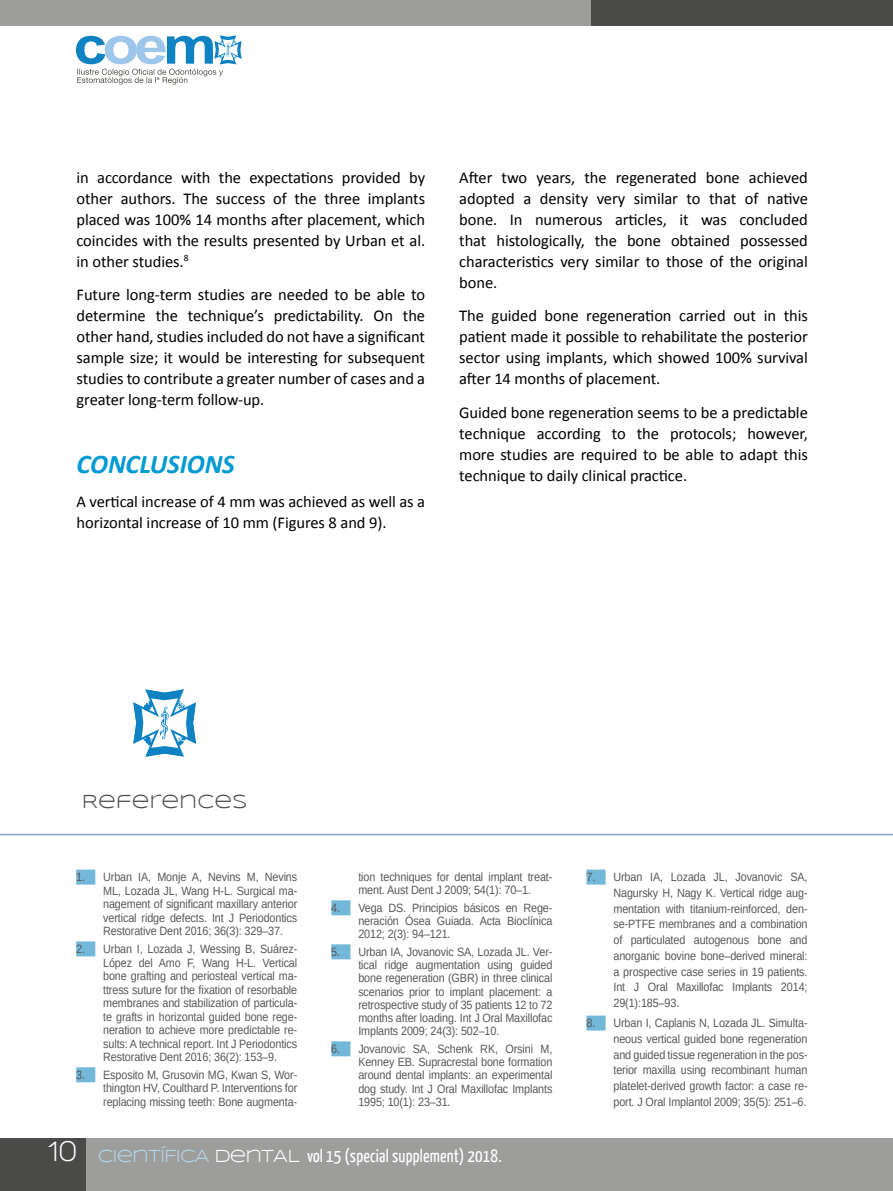
<style>
.page{position:relative;width:893px;height:1191px;background:#fff}
.page>*{position:absolute;margin:0;border:0;box-sizing:border-box;transform-origin:0 0}
.t1{font:italic 700 27px "Calibri";letter-spacing:-.005em;color:#019ad2}
.t2{font:19.5px "Syncopate";color:#4a4a49}
.t3{font:18px "Yanone Kaffeesatz";letter-spacing:.01em;color:#fff}
.t4{font:16.5px/21px "Calibri";letter-spacing:-.005em;color:#000;text-align:justify}
.t5{font:12px/13.5px "Arimo";letter-spacing:-.01em;color:#575756;text-align:justify;scale:.9 1}
.s1{font-family:"Walkway";font-weight:700;font-size:30px}
.s2{font-family:"Syncopate";color:#b3d8ea}
.s3{font-family:"Syncopate"}
</style>
<div class="page">
<div style="left:0;top:1138px;width:893px;height:53px;background:#9d9d9c"></div>
<div style="left:0;top:1138px;width:85px;height:53px;background:#4a4a49"></div>
<div style="left:0;top:0;width:893px;height:25px;background:#9d9d9c"></div>
<div style="left:591px;top:0;width:302px;height:25px;background:#4a4a49"></div>
<svg style="left:76px;top:35px;width:166px;height:50px"></svg>
<div style="left:76px;top:869px;width:19px;height:15px;background:#73b7d9"></div>
<div style="left:76px;top:941px;width:19px;height:15px;background:#73b7d9"></div>
<div style="left:76px;top:1067px;width:19px;height:15px;background:#73b7d9"></div>
<div style="left:331px;top:900px;width:19px;height:15px;background:#73b7d9"></div>
<div style="left:331px;top:944px;width:19px;height:15px;background:#73b7d9"></div>
<div style="left:331px;top:1041px;width:19px;height:15px;background:#73b7d9"></div>
<div style="left:586px;top:869px;width:20px;height:15px;background:#73b7d9"></div>
<div style="left:586px;top:1015px;width:20px;height:15px;background:#73b7d9"></div>
<hr style="left:0;top:834px;width:893px;height:1px;background:#80a4c3">
<svg style="left:133px;top:689px;width:63px;height:68px"></svg>
<h3 class="t4" style="left:77px;top:167px;width:350px">in accordance with the expectations provided by other authors. The success of the three implants placed was 100% 14 months after placement, which coincides with the results presented by Urban et al. in other studies.<sup>8</sup></h3>
<p class="t4" style="left:77px;top:284px;width:350px">Future long-term studies are needed to be able to determine the technique’s predictability. On the other hand, studies included do not have a significant sample size; it would be interesting for subsequent studies to contribute a greater number of cases and a greater long-term follow-up.</p>
<h1 class="t1" style="left:77px;top:447px;width:160px">CONCLUSIONS</h1>
<h3 class="t4" style="left:77px;top:491px;width:350px">A vertical increase of 4 mm was achieved as well as a horizontal increase of 10 mm (Figures 8 and 9).</h3>
<p class="t4" style="left:459px;top:167px;width:350px">After two years, the regenerated bone achieved adopted a density very similar to that of native bone. In numerous articles, it was concluded that histologically, the bone obtained possessed characteristics very similar to those of the original bone.</p>
<h3 class="t4" style="left:459px;top:305px;width:350px">The guided bone regeneration carried out in this patient made it possible to rehabilitate the posterior sector using implants, which showed 100% survival after 14 months of placement.</h3>
<h3 class="t4" style="left:459px;top:402px;width:350px">Guided bone regeneration seems to be a predictable technique according to the protocols; however, more studies are required to be able to adapt this technique to daily clinical practice.</h3>
<h2 class="t2" style="left:82px;top:790px;width:167px">REFERENCES</h2>
<p class="t5" style="left:103px;top:870px;width:217px;text-indent:-27px">1. Urban IA, Monje A, Nevins M, Nevins ML, Lozada JL, Wang H-L. Surgical ma&shy;nagement of significant maxillary anterior vertical ridge defects. Int J Periodontics Restorative Dent 2016; 36(3): 329–37.</p>
<p class="t5" style="left:103px;top:942px;width:217px;text-indent:-27px">2. Urban I, Lozada J, Wessing B, Suárez-López del Amo F, Wang H-L. Vertical bone grafting and periosteal vertical ma&shy;ttress suture for the fixation of resorbable membranes and stabilization of particula&shy;te grafts in horizontal guided bone rege&shy;neration to achieve more predictable re&shy;sults: A technical report. Int J Periodontics Restorative Dent 2016; 36(2): 153–9.</p>
<p class="t5" style="left:103px;top:1068px;width:217px;text-indent:-27px">3. Esposito M, Grusovin MG, Kwan S, Wor&shy;thington HV, Coulthard P. Interventions for replacing missing teeth: Bone augmenta-</p>
<p class="t5" style="left:358px;top:870px;width:217px">tion techniques for dental implant treat&shy;ment. Aust Dent J 2009; 54(1): 70–1.</p>
<p class="t5" style="left:358px;top:901px;width:217px;text-indent:-27px">4. Vega DS. Principios básicos en Rege&shy;neración Ósea Guiada. Acta Bioclínica 2012; 2(3): 94–121.</p>
<p class="t5" style="left:358px;top:945px;width:217px;text-indent:-27px">5. Urban IA, Jovanovic SA, Lozada JL. Ver&shy;tical ridge augmentation using guided bone regeneration (GBR) in three clinical scenarios prior to implant placement: a retrospective study of 35 patients 12 to 72 months after loading. Int J Oral Maxillofac Implants 2009; 24(3): 502–10.</p>
<p class="t5" style="left:358px;top:1042px;width:217px;text-indent:-27px">6. Jovanovic SA, Schenk RK, Orsini M, Kenney EB. Supracrestal bone formation around dental implants: an experimental dog study. Int J Oral Maxillofac Implants 1995; 10(1): 23–31.</p>
<h3 class="t3" style="left:47px;top:1144px;width:456px"><span class="s1">10</span> <span class="s2">CIENTÍFICA</span> <span class="s3">DENTAL</span> vol 15 (special supplement) 2018.</h3>
<p class="t5" style="left:613px;top:869px;width:217px;line-height:15.8px;text-indent:-27px">7. Urban IA, Lozada JL, Jovanovic SA, Nagursky H, Nagy K. Vertical ridge aug&shy;mentation with titanium-reinforced, den&shy;se-PTFE membranes and a combination of particulated autogenous bone and anorganic bovine bone–derived mineral: a prospective case series in 19 patients.<br>Int J Oral Maxillofac Implants 2014; 29(1):185–93.</p>
<p class="t5" style="left:613px;top:1015px;width:217px;line-height:15.8px;text-indent:-27px">8. Urban I, Caplanis N, Lozada JL. Simulta&shy;neous vertical guided bone regeneration and guided tissue regeneration in the pos&shy;terior maxilla using recombinant human platelet-derived growth factor: a case re&shy;port. J Oral Implantol 2009; 35(5): 251–6.</p>
</div>
